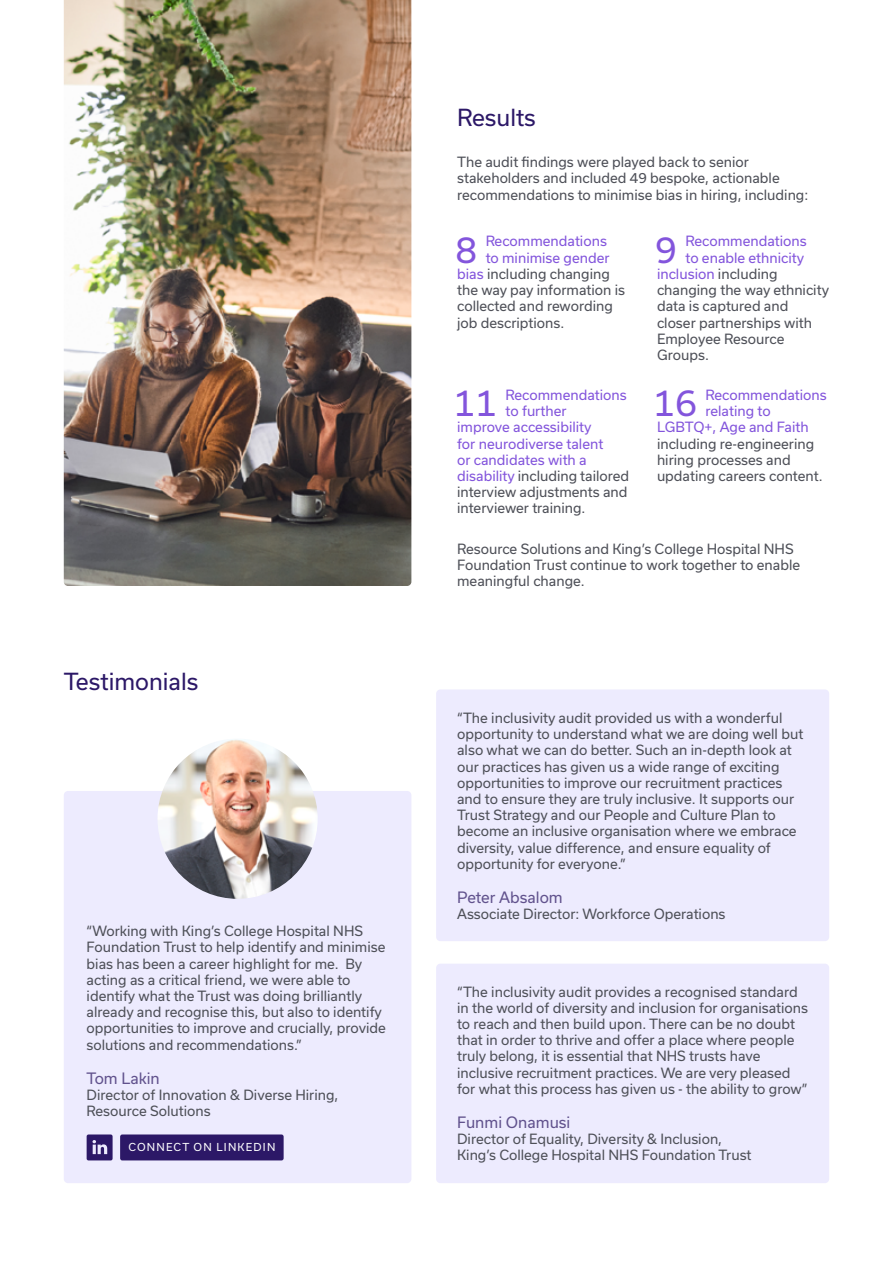
<style>
.page{position:relative;width:893px;height:1263px;background:#fff}
.page>*{position:absolute;margin:0;border:0;box-sizing:border-box;transform-origin:0 0}
.t1{font:34.65px "Usual";color:#8355dc}
.t2{font:22.5px "Usual";color:#2c1867}
.t3{font:15px "Usual";color:#61528d}
.t4{font:13.5px/16.2px "Usual";color:#4e5058}
.t5{font:13.5px "Usual";color:#8355dc}
.t6{font:10.5px "Usual";letter-spacing:.115em;color:#fff}
.s1{color:#8355dc}
.s2{color:#4e5058}
</style>
<div class="page">
<div style="left:436px;top:689px;width:393px;height:252px;background:#edebfe;border-radius:4px"></div>
<div style="left:436px;top:964px;width:393px;height:219px;background:#edebfe;border-radius:4px"></div>
<div style="left:64px;top:791px;width:347px;height:392px;background:#edebfe;border-radius:4px"></div>
<img style="left:64px;top:0;width:347px;height:586px">
<img style="left:157px;top:739px;width:161px;height:160px;border-radius:80px">
<svg style="left:87px;top:1134px;width:26px;height:26px"></svg>
<div style="left:120px;top:1134px;width:164px;height:26px;background:#2c1867;border-radius:2px"></div>
<h2 class="t2" style="left:64px;top:669px;width:136px">Testimonials</h2>
<p class="t4" style="left:87px;top:923px;width:301px">“Working with King’s College Hospital NHS Foundation Trust to help identify and minimise bias has been a career highlight for me. By acting as a critical friend, we were able to identify what the Trust was doing brilliantly already and recognise this, but also to identify opportunities to improve and crucially, provide solutions and recommendations.”</p>
<p class="t3" style="left:87px;top:1069px;width:75px">Tom Lakin</p>
<p class="t4" style="left:87px;top:1087px;width:253px">Director of Innovation &amp; Diverse Hiring,<br>Resource Solutions</p>
<p class="t6" style="left:128px;top:1141px;width:149px">CONNECT ON LINKEDIN</p>
<h2 class="t2" style="left:457px;top:105px;width:80px">Results</h2>
<p class="t4" style="left:457px;top:154px;width:353px">The audit findings were played back to senior stakeholders and included 49 bespoke, actionable recommendations to minimise bias in hiring, including:</p>
<h1 class="t1" style="left:455px;top:230px;width:23px">8</h1>
<p class="t5" style="left:486px;top:234px;width:123px">Recommendations</p>
<p class="t5" style="left:486px;top:250px;width:125px">to minimise gender</p>
<p class="t4" style="left:457px;top:266px;width:154px"><span class="s1">bias</span> including changing</p>
<p class="t4" style="left:457px;top:282px;width:170px">the way pay information is</p>
<p class="t4" style="left:457px;top:298px;width:157px">collected and rewording</p>
<p class="t4" style="left:457px;top:314px;width:109px">job descriptions.</p>
<h1 class="t1" style="left:454px;top:383px;width:45px">11</h1>
<p class="t5" style="left:506px;top:387px;width:123px">Recommendations</p>
<p class="t5" style="left:506px;top:403px;width:63px">to further</p>
<p class="t5" style="left:457px;top:420px;width:136px">improve accessibility</p>
<p class="t5" style="left:457px;top:436px;width:148px">for neurodiverse talent</p>
<p class="t5" style="left:457px;top:452px;width:131px">or candidates with a</p>
<p class="t4" style="left:457px;top:468px;width:174px"><span class="s1">disability</span> including tailored</p>
<p class="t4" style="left:457px;top:484px;width:172px">interview adjustments and</p>
<p class="t4" style="left:457px;top:500px;width:130px">interviewer training.</p>
<h1 class="t1" style="left:655px;top:230px;width:23px">9</h1>
<p class="t5" style="left:685px;top:234px;width:123px">Recommendations</p>
<p class="t5" style="left:685px;top:250px;width:120px">to enable ethnicity</p>
<p class="t5" style="left:657px;top:266px;width:122px">inclusion <span class="s2">including</span></p>
<p class="t4" style="left:657px;top:282px;width:174px">changing the way ethnicity</p>
<p class="t4" style="left:657px;top:298px;width:133px">data is captured and</p>
<p class="t4" style="left:657px;top:314px;width:157px">closer partnerships with</p>
<p class="t4" style="left:657px;top:330px;width:129px">Employee Resource</p>
<p class="t4" style="left:657px;top:347px;width:53px">Groups.</p>
<h1 class="t1" style="left:653px;top:383px;width:45px">16</h1>
<p class="t5" style="left:705px;top:387px;width:123px">Recommendations</p>
<p class="t5" style="left:705px;top:403px;width:67px">relating to</p>
<p class="t5" style="left:657px;top:420px;width:153px">LGBTQ+, Age and Faith</p>
<p class="t4" style="left:657px;top:435px;width:167px">including re-engineering hiring processes and updating careers content.</p>
<p class="t4" style="left:457px;top:540px;width:345px">Resource Solutions and King’s College Hospital NHS<br>Foundation Trust continue to work together to enable meaningful change.</p>
<p class="t4" style="left:457px;top:710px;width:348px">“The inclusivity audit provided us with a wonderful opportunity to understand what we are doing well but also what we can do better. Such an in-depth look at our practices has given us a wide range of exciting opportunities to improve our recruitment practices and to ensure they are truly inclusive. It supports our Trust Strategy and our People and Culture Plan to become an inclusive organisation where we embrace diversity, value difference, and ensure equality of opportunity for everyone.”</p>
<p class="t3" style="left:457px;top:889px;width:107px">Peter Absalom</p>
<p class="t4" style="left:457px;top:906px;width:270px">Associate Director: Workforce Operations</p>
<p class="t4" style="left:457px;top:983px;width:353px">“The inclusivity audit provides a recognised standard in the world of diversity and inclusion for organisations to reach and then build upon. There can be no doubt that in order to thrive and offer a place where people truly belong, it is essential that NHS trusts have inclusive recruitment practices. We are very pleased for what this process has given us - the ability to grow”</p>
<p class="t3" style="left:457px;top:1114px;width:115px">Funmi Onamusi</p>
<p class="t4" style="left:457px;top:1131px;width:296px">Director of Equality, Diversity &amp; Inclusion,<br>King’s College Hospital NHS Foundation Trust</p>
</div>
